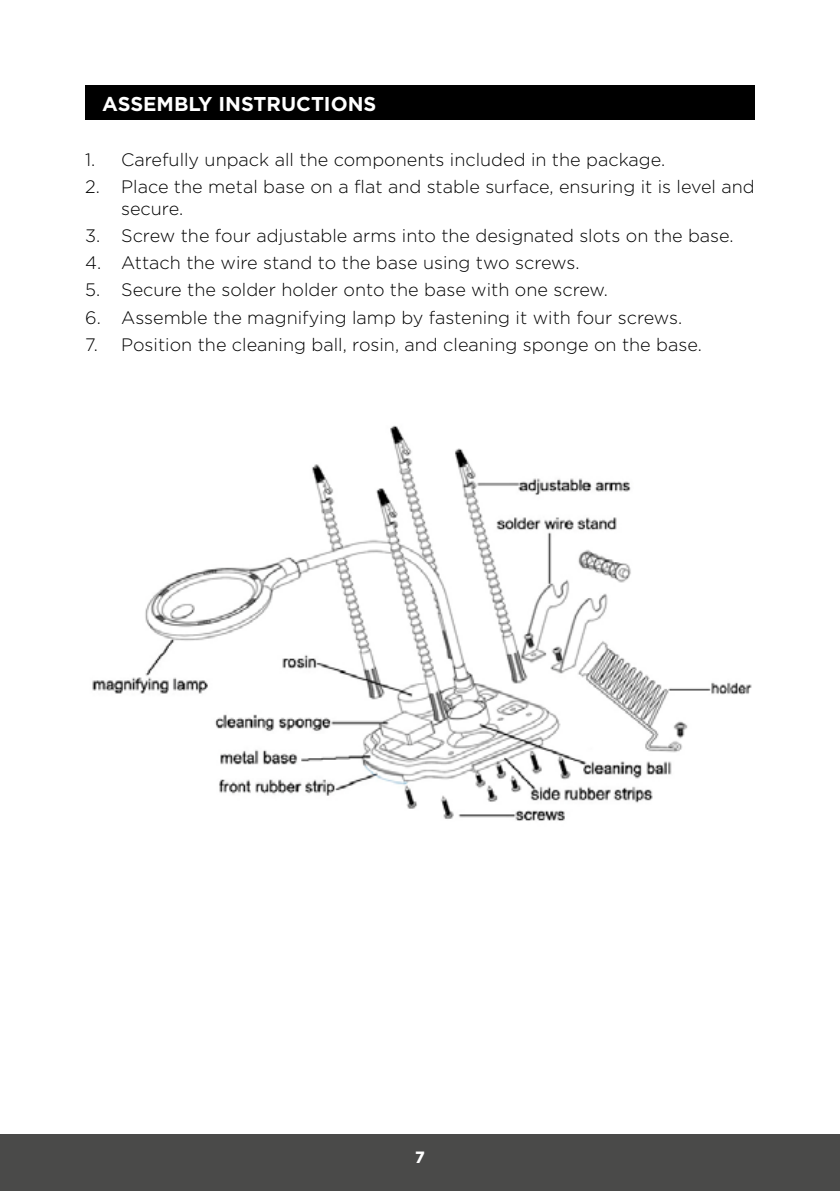
<style>
.page{position:relative;width:840px;height:1191px;background:#fff}
.page>*{position:absolute;margin:0;border:0;box-sizing:border-box;transform-origin:0 0}
.t1{font:700 20px "Gotham HTF";color:#fff}
.t2{font:300 18px/21.6px "Gotham HTF";color:#000}
.t3{font:16px "Museo Sans 900";color:#fff}
</style>
<div class="page">
<div style="left:0;top:1134px;width:839px;height:57px;background:#4a4a49"></div>
<div style="left:85px;top:85px;width:669px;height:35px;background:#000"></div>
<img style="left:92px;top:425px;width:660px;height:396px">
<p class="t1" style="left:102px;top:92px;width:275px">ASSEMBLY INSTRUCTIONS</p>
<p class="t2" style="left:85px;top:148px;width:581px">1. Carefully unpack all the components included in the package.</p>
<p class="t2" style="left:121px;top:175px;width:634px;text-indent:-36px">2. Place the metal base on a flat and stable surface, ensuring it is level and secure.</p>
<p class="t2" style="left:85px;top:224px;width:649px">3. Screw the four adjustable arms into the designated slots on the base.</p>
<p class="t2" style="left:85px;top:252px;width:495px">4. Attach the wire stand to the base using two screws.</p>
<p class="t2" style="left:85px;top:279px;width:524px">5. Secure the solder holder onto the base with one screw.</p>
<p class="t2" style="left:85px;top:306px;width:598px">6. Assemble the magnifying lamp by fastening it with four screws.</p>
<p class="t2" style="left:85px;top:333px;width:618px">7. Position the cleaning ball, rosin, and cleaning sponge on the base.</p>
<p class="t3" style="left:415px;top:1148px;width:11px">7</p>
</div>
